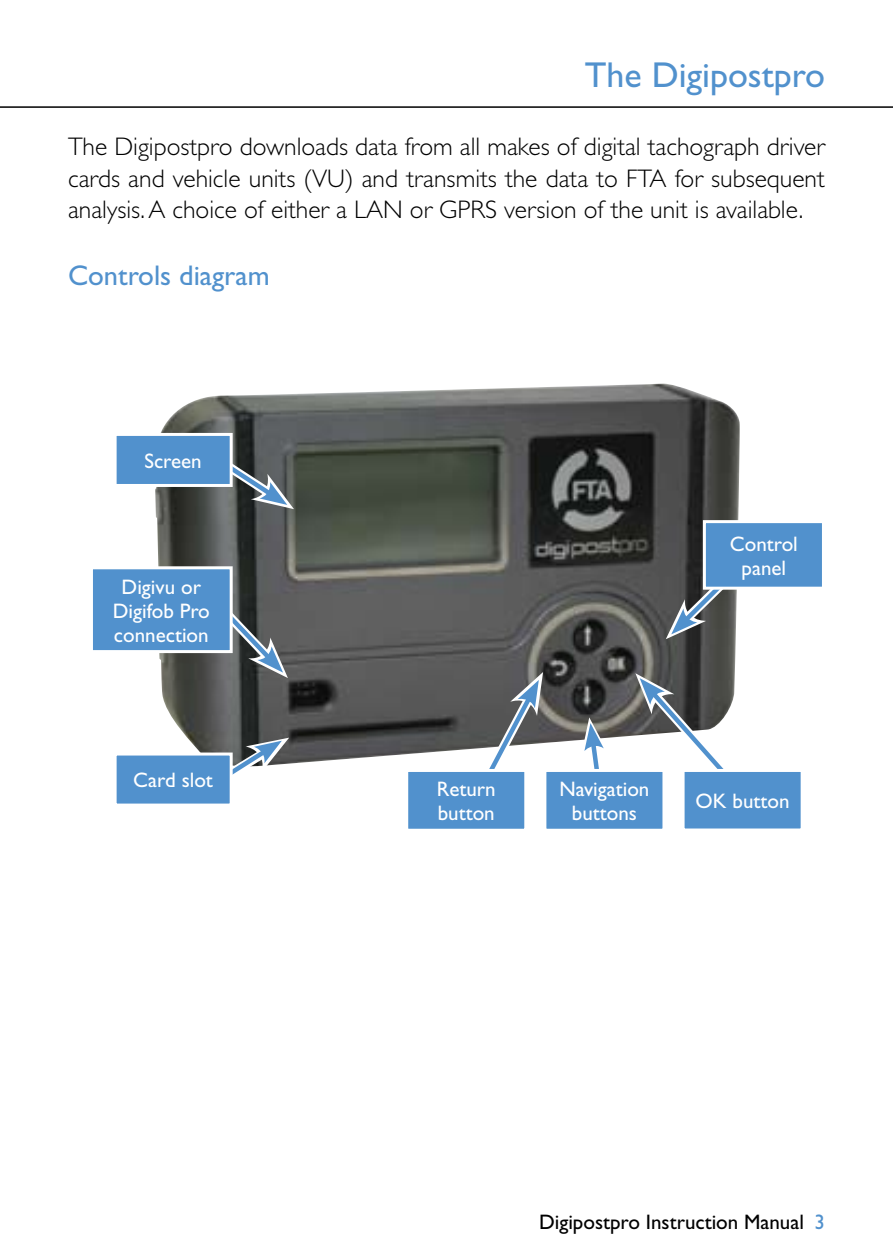
<style>
.page{position:relative;width:893px;height:1259px;background:#fff}
.page>*{position:absolute;margin:0;border:0;box-sizing:border-box;transform-origin:0 0}
.t1{font:36px "Gill Sans";color:#5191cd}
.t2{font:28.5px "Gill Sans";color:#5191cd}
.t3{font:300 25.5px/31.5px "Gill Sans";color:#000;text-align:justify}
.t4{font:21px/24px "Gill Sans";color:#fff;text-align:center}
.t5{font:21px "Gill Sans";color:#000}
.s1{color:#5191cd}
</style>
<div class="page">
<hr style="left:0;top:106px;width:893px;height:2px;background:#000">
<img style="left:155px;top:384px;width:585px;height:380px">
<svg style="left:209px;top:449px;width:85px;height:60px;background:#5f696e"></svg>
<svg style="left:207px;top:593px;width:81px;height:85px;background:#5d6469"></svg>
<svg style="left:205px;top:737px;width:84px;height:37px"></svg>
<svg style="left:468px;top:672px;width:75px;height:97px"></svg>
<svg style="left:580px;top:717px;width:30px;height:52px"></svg>
<svg style="left:635px;top:673px;width:105px;height:96px"></svg>
<svg style="left:666px;top:564px;width:74px;height:75px;background:#606669"></svg>
<div style="left:115px;top:434px;width:116px;height:51px;background:#5191cd"></div>
<div style="left:114px;top:433px;width:119px;height:54px;border:3px solid #fff"></div>
<div style="left:115px;top:754px;width:116px;height:51px;background:#5191cd"></div>
<div style="left:114px;top:752px;width:119px;height:54px;border:3px solid #fff"></div>
<div style="left:91px;top:568px;width:140px;height:83px;background:#5191cd"></div>
<div style="left:90px;top:566px;width:143px;height:87px;border:3px solid #fff"></div>
<div style="left:407px;top:770px;width:119px;height:60px;background:#5191cd"></div>
<div style="left:405px;top:769px;width:122px;height:62px;border:3px solid #fff"></div>
<div style="left:545px;top:770px;width:119px;height:60px;background:#5191cd"></div>
<div style="left:543px;top:769px;width:122px;height:62px;border:3px solid #fff"></div>
<div style="left:683px;top:770px;width:119px;height:60px;background:#5191cd"></div>
<div style="left:682px;top:769px;width:122px;height:62px;border:3px solid #fff"></div>
<div style="left:704px;top:521px;width:119px;height:67px;background:#5191cd"></div>
<div style="left:703px;top:520px;width:122px;height:69px;border:3px solid #fff"></div>
<h1 class="t1" style="left:585px;top:54px;width:242px">The Digipostpro</h1>
<p class="t3" style="left:68px;top:131px;width:758px">The Digipostpro downloads data from all makes of digital tachograph driver cards and vehicle units (VU) and transmits the data to FTA for subsequent analysis. A choice of either a LAN or GPRS version of the unit is available.</p>
<p class="t2" style="left:68px;top:259px;width:203px">Controls diagram</p>
<p class="t4" style="left:144px;top:449px;width:59px">Screen</p>
<p class="t4" style="left:113px;top:574px;width:98px">Digivu or<br>Digifob Pro connection</p>
<p class="t4" style="left:133px;top:768px;width:81px">Card slot</p>
<p class="t4" style="left:730px;top:532px;width:69px">Control panel</p>
<p class="t4" style="left:437px;top:777px;width:61px;text-align:left">Return button</p>
<p class="t4" style="left:559px;top:777px;width:92px">Navigation buttons</p>
<p class="t4" style="left:696px;top:789px;width:95px">OK button</p>
<p class="t5" style="left:539px;top:1209px;width:287px">Digipostpro Instruction Manual <span class="s1">3</span></p>
</div>
